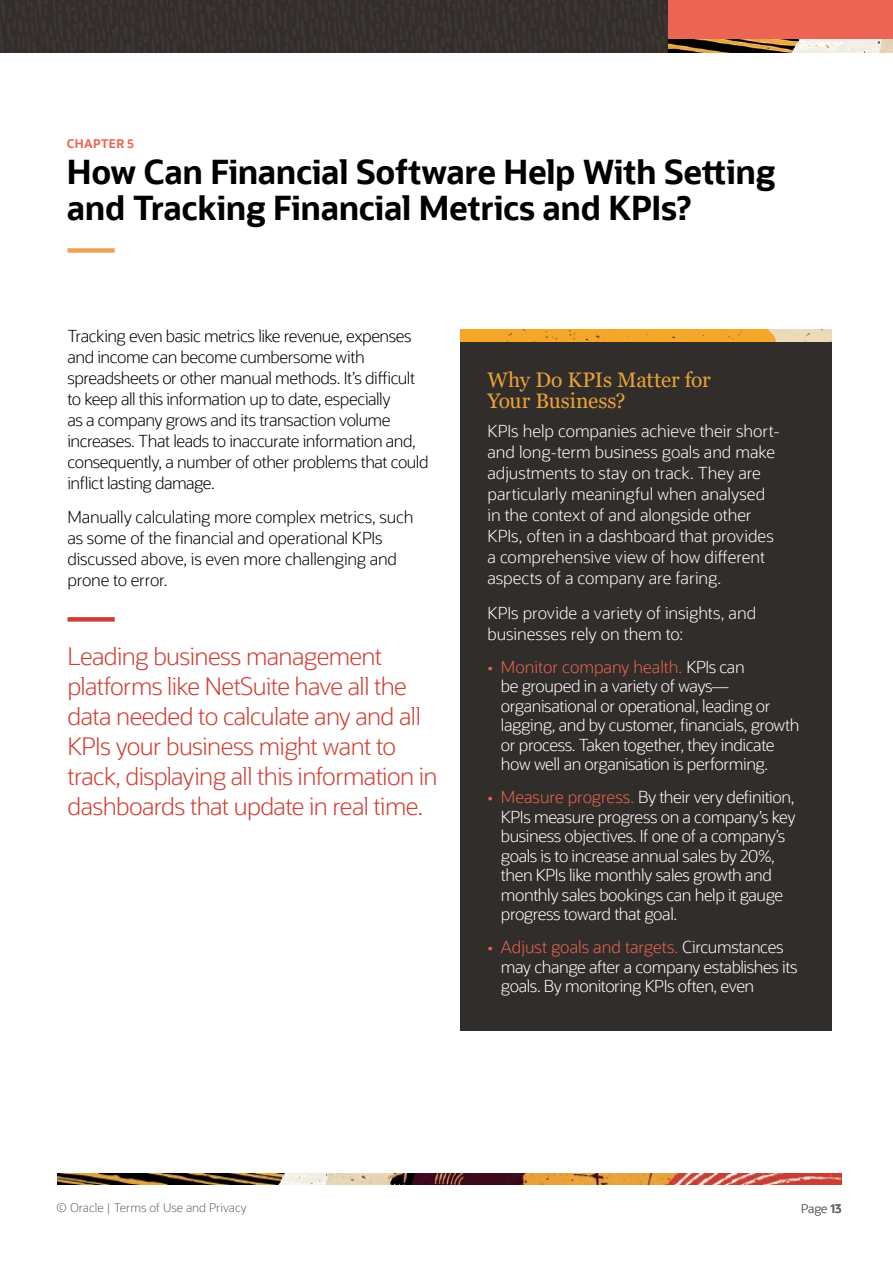
<style>
.page{position:relative;width:893px;height:1263px;background:#fff}
.page>*{position:absolute;margin:0;border:0;box-sizing:border-box;transform-origin:0 0}
.t1{font:700 33px/36px "Oracle Sans";letter-spacing:-.015em;color:#000}
.t2{font:300 24px/30px "Oracle Sans";letter-spacing:-.025em;color:#d03d33}
.t3{font:21px/21px "Georgia";letter-spacing:-.01em;color:#e9a238}
.t4{font:300 16.5px/19.5px "Oracle Sans";letter-spacing:-.025em;color:#fff}
.t5{font:300 16.5px/21px "Oracle Sans";letter-spacing:-.025em;color:#000}
.t6{font:300 16.5px/21px "Oracle Sans";letter-spacing:-.005em;color:#fff}
.t7{font:300 16.5px/21px "Oracle Sans";color:#fff}
.t8{font:300 12px "Oracle Sans";color:#666}
.t9{font:700 12px "Oracle Sans";letter-spacing:.025em;color:#ec6554}
.s1{color:#ee644f}
.s2{color:#ec6550}
.s3{font-weight:600}
</style>
<div class="page">
<img style="left:0;top:0;width:669px;height:52px">
<div style="left:669px;top:0;width:224px;height:50px;background:#ec6554"></div>
<img style="left:669px;top:39px;width:224px;height:13px">
<img style="left:57px;top:1174px;width:784px;height:10px">
<div style="left:68px;top:248px;width:47px;height:5px;background:#eea357"></div>
<div style="left:68px;top:617px;width:47px;height:5px;background:#d03d33"></div>
<div style="left:460px;top:329px;width:372px;height:702px;background:#302d2a"></div>
<img style="left:460px;top:329px;width:372px;height:12px">
<p class="t9" style="left:67px;top:136px;width:69px">CHAPTER 5</p>
<h1 class="t1" style="left:67px;top:154px;width:710px">How Can Financial Software Help With Setting and Tracking Financial Metrics and KPIs?</h1>
<p class="t5" style="left:68px;top:325px;width:363px">Tracking even basic metrics like revenue, expenses and income can become cumbersome with spreadsheets or other manual methods. It’s difficult to keep all this information up to date, especially<br>as a company grows and its transaction volume increases. That leads to inaccurate information and, consequently, a number of other problems that could inflict lasting damage.</p>
<p class="t5" style="left:68px;top:507px;width:347px">Manually calculating more complex metrics, such as some of the financial and operational KPIs discussed above, is even more challenging and prone to error.</p>
<h2 class="t2" style="left:68px;top:642px;width:372px">Leading business management platforms like NetSuite have all the data needed to calculate any and all KPIs your business might want to track, displaying all this information in dashboards that update in real time.</h2>
<p class="t3" style="left:487px;top:370px;width:225px">Why Do KPIs Matter for<br>Your Business?</p>
<p class="t6" style="left:487px;top:421px;width:294px">KPIs help companies achieve their short&shy;and long-term business goals and make adjustments to stay on track. They are particularly meaningful when analysed in the context of and alongside other KPIs, often in a dashboard that provides a comprehensive view of how different aspects of a company are faring.</p>
<p class="t7" style="left:487px;top:602px;width:270px">KPIs provide a variety of insights, and businesses rely on them to:</p>
<p class="t4" style="left:501px;top:657px;width:300px;text-indent:-13px"><span class="s1">•</span> <span class="s2">Monitor company health.</span> KPIs can<br>be grouped in a variety of ways— organisational or operational, leading or lagging, and by customer, financials, growth or process. Taken together, they indicate how well an organisation is performing.</p>
<p class="t4" style="left:501px;top:788px;width:296px;text-indent:-13px"><span class="s1">•</span> <span class="s2">Measure progress.</span> By their very definition, KPIs measure progress on a company’s key business objectives. If one of a company’s goals is to increase annual sales by 20%, then KPIs like monthly sales growth and monthly sales bookings can help it gauge progress toward that goal.</p>
<p class="t4" style="left:501px;top:938px;width:298px;text-indent:-13px"><span class="s1">•</span> <span class="s2">Adjust goals and targets.</span> Circumstances may change after a company establishes its goals. By monitoring KPIs often, even</p>
<p class="t8" style="left:56px;top:1201px;width:192px">© Oracle | Terms of Use and Privacy</p>
<p class="t8" style="left:801px;top:1202px;width:42px">Page <span class="s3">13</span></p>
</div>
